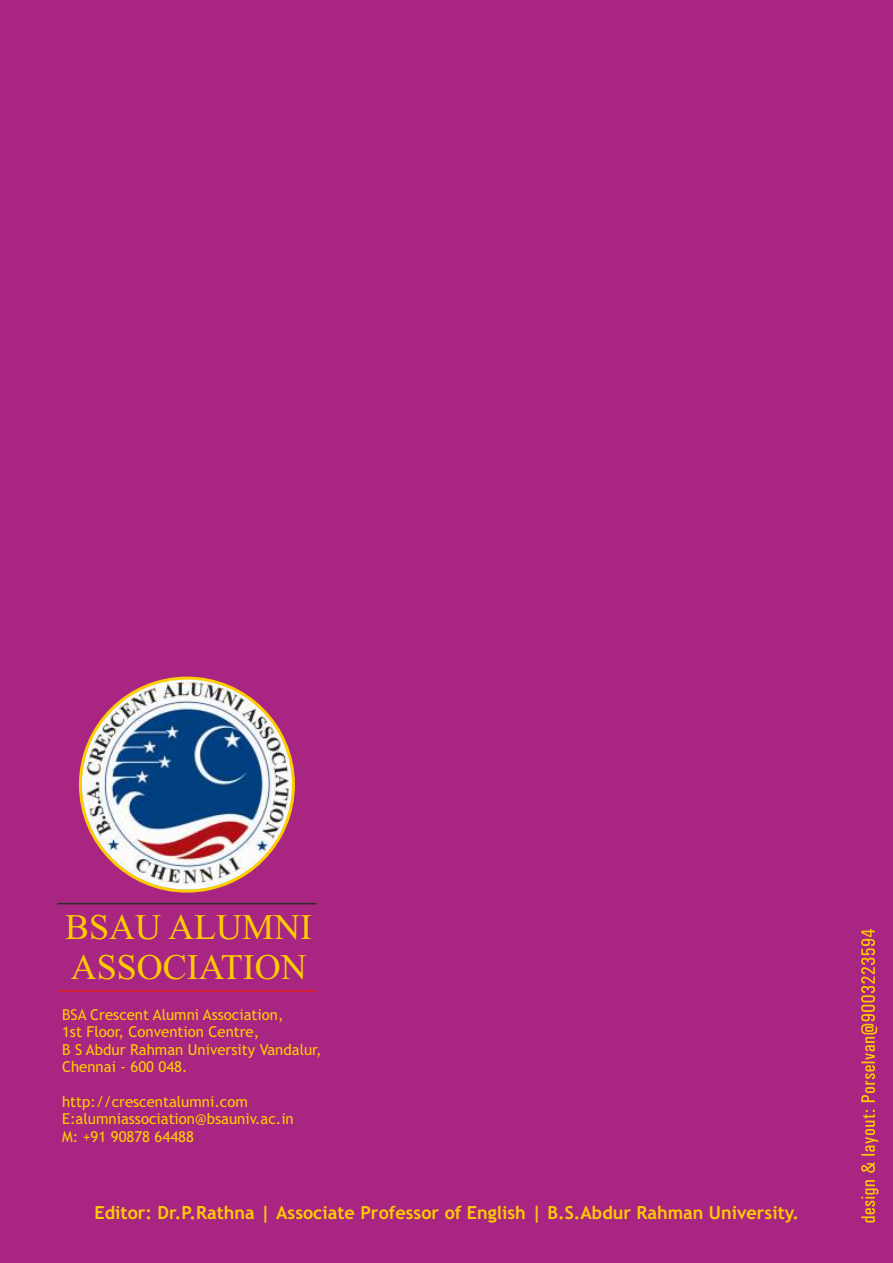
<style>
.page{position:relative;width:893px;height:1263px;background:#a82682}
.page>*{position:absolute;margin:0;border:0;box-sizing:border-box;transform-origin:0 0}
.t1{font:36px/39.9px "Times New Roman";color:#fc0}
.t2{font:700 18px "Trebuchet MS";color:#fc0}
.t3{font:15px/17.4px "Trebuchet MS";color:#fc0}
</style>
<div class="page">
<svg style="left:861px;top:929px;width:17px;height:293px"></svg>
<img style="left:80px;top:678px;width:213px;height:213px;border-radius:50%">
<hr style="left:57px;top:903px;width:259px;height:1px;background:#2b2929">
<hr style="left:57px;top:990px;width:259px;height:2px;background:#e31f24">
<h1 class="t1" style="left:65px;top:911px;width:249px">BSAU ALUMNI<br>ASSOCIATION</h1>
<p class="t3" style="left:62px;top:1007px;width:261px">BSA Crescent Alumni Association,<br>1st Floor, Convention Centre,<br>B S Abdur Rahman University Vandalur,<br>Chennai - 600 048.</p>
<p class="t3" style="left:62px;top:1094px;width:233px">http://crescentalumni.com<br>E:alumniassociation@bsauniv.ac.in<br>M: +91 90878 64488</p>
<p class="t2" style="left:95px;top:1206px;width:706px">Editor: Dr.P.Rathna | Associate Professor of English | B.S.Abdur Rahman University.</p>
</div>
